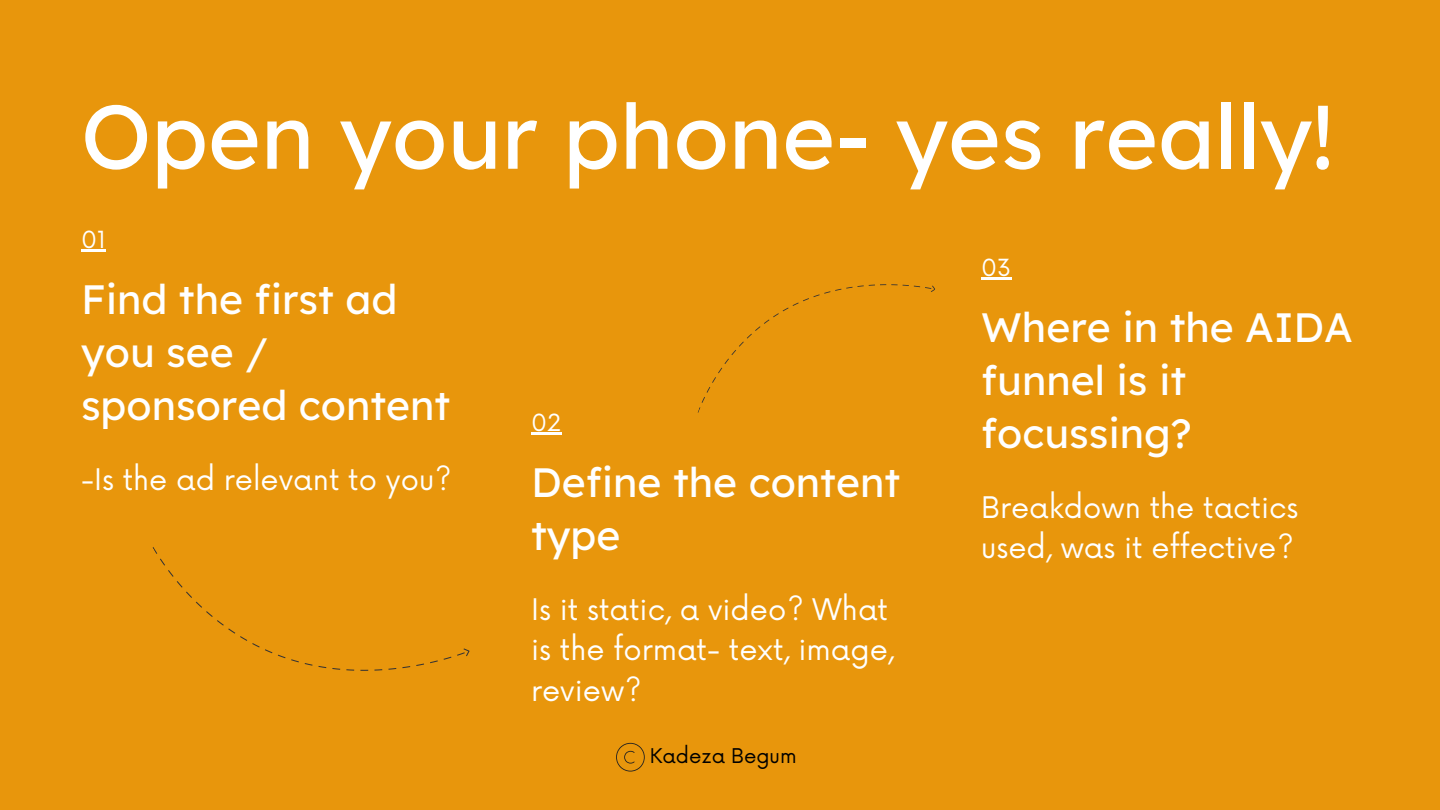
<style>
.page{position:relative;width:1440px;height:810px;background:#e8960c}
.page>*{position:absolute;margin:0;border:0;box-sizing:border-box;transform-origin:0 0}
.t1{font:90px "Lexend Deca";color:#fff}
.t2{font:41px/53.2px "Lexend Deca";color:#fff}
.t3{font:29px/40.5px "Now";color:#fff}
.t4{font:23px "Now";color:#fff}
.t5{font:19.8px "Now";color:#000}
</style>
<div class="page">
<hr style="left:81px;top:249px;width:25px;height:3px;background:#fff">
<hr style="left:531px;top:432px;width:30px;height:3px;background:#fff">
<hr style="left:981px;top:277px;width:30px;height:2px;background:#fff">
<svg style="left:152px;top:547px;width:318px;height:124px"></svg>
<svg style="left:697px;top:284px;width:238px;height:129px"></svg>
<svg style="left:616px;top:743px;width:29px;height:29px"></svg>
<h1 class="t1" style="left:81px;top:79px;width:1254px">Open your phone- yes really!</h1>
<p class="t4" style="left:81px;top:227px;width:26px">01</p>
<p class="t2" style="left:81px;top:272px;width:371px">Find the first ad you see / sponsored content</p>
<h2 class="t3" style="left:81px;top:461px;width:372px">-Is the ad relevant to you?</h2>
<p class="t4" style="left:531px;top:410px;width:32px">02</p>
<p class="t2" style="left:531px;top:455px;width:371px">Define the content type</p>
<p class="t3" style="left:531px;top:590px;width:364px">Is it static, a video? What is the format- text, image, review?</p>
<p class="t5" style="left:650px;top:745px;width:148px">Kadeza Begum</p>
<p class="t4" style="left:981px;top:254px;width:32px">03</p>
<h2 class="t2" style="left:981px;top:300px;width:373px">Where in the AIDA funnel is it focussing?</h2>
<p class="t3" style="left:981px;top:488px;width:319px">Breakdown the tactics used, was it effective?</p>
</div>
